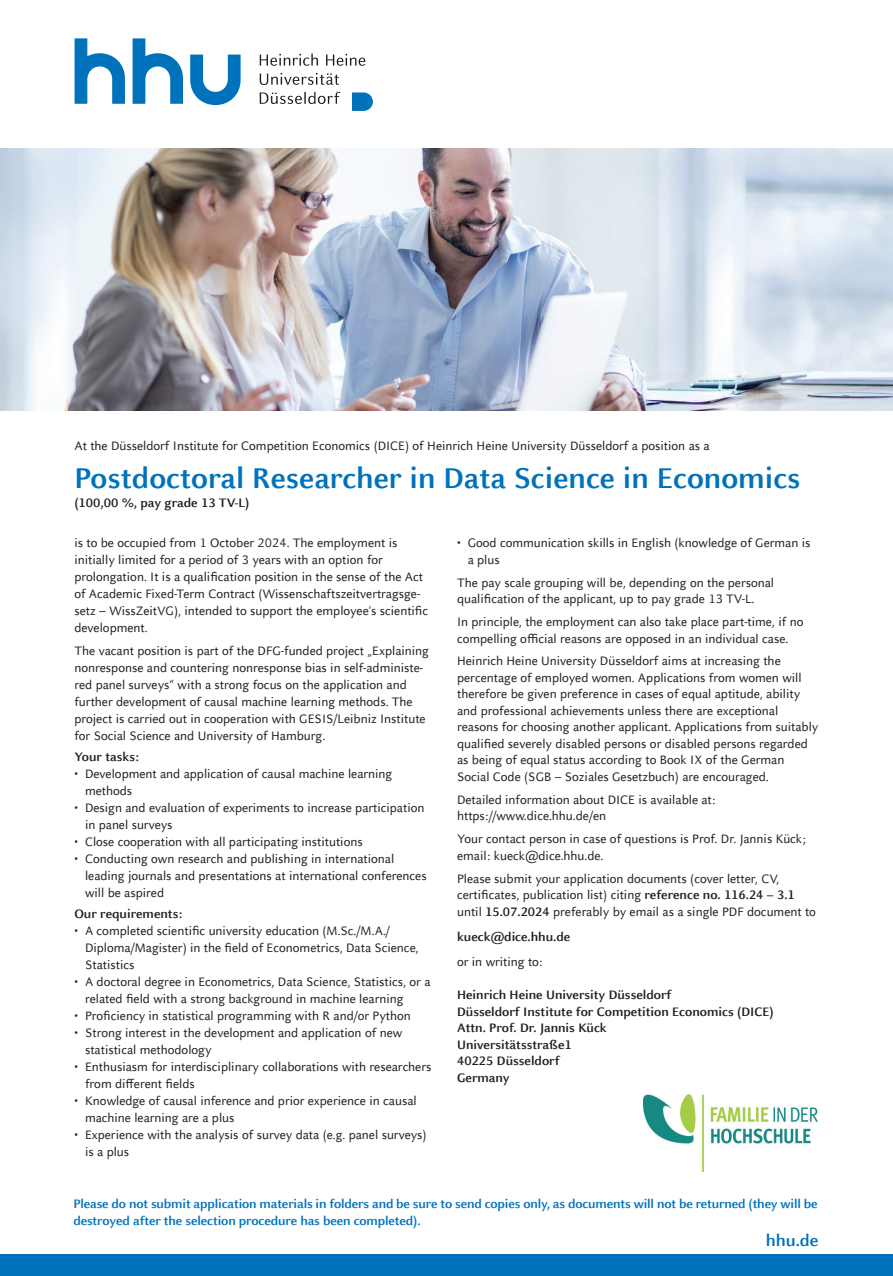
<style>
.page{position:relative;width:893px;height:1276px;background:#fff}
.page>*{position:absolute;margin:0;border:0;box-sizing:border-box;transform-origin:0 0}
.t1{font:700 31.5px "Celeste Sans Offc";color:#0072bc}
.t2{font:700 18px "Celeste Sans Offc";color:#0072bc}
.t3{font:13.5px/17px "Celeste Sans Offc";color:#231f20}
.t4{font:700 13.5px/16.5px "Celeste Sans Offc";color:#231f20}
.t5{font:700 13.5px/16.5px "Celeste Sans Offc";letter-spacing:-.01em;color:#0072bc}
.s1{font-weight:700}
</style>
<div class="page">
<svg style="left:190px;top:55px;width:51px;height:50px"></svg>
<svg style="left:75px;top:38px;width:50px;height:66px"></svg>
<svg style="left:133px;top:38px;width:50px;height:66px"></svg>
<svg style="left:260px;top:92px;width:80px;height:12px"></svg>
<svg style="left:260px;top:73px;width:79px;height:12px"></svg>
<svg style="left:260px;top:54px;width:105px;height:12px"></svg>
<svg style="left:352px;top:92px;width:21px;height:19px"></svg>
<div style="left:0;top:1254px;width:893px;height:22px;background:#0072bc"></div>
<img style="left:0;top:149px;width:893px;height:261px">
<img style="left:643px;top:1094px;width:174px;height:77px">
<p class="t3" style="left:74px;top:437px;width:637px">At the Düsseldorf Institute for Competition Economics (DICE) of Heinrich Heine University Düsseldorf a position as a</p>
<h1 class="t1" style="left:74px;top:460px;width:728px">Postdoctoral Researcher in Data Science in Economics</h1>
<p class="t4" style="left:74px;top:495px;width:176px">(100,00 %, pay grade 13 TV-L)</p>
<p class="t3" style="left:74px;top:534px;width:355px">is to be occupied from 1 October 2024. The employment is initially limited for a period of 3 years with an option for prolongation. It is a qualification position in the sense of the Act of Academic Fixed-Term Contract (Wissenschaftszeitvertragsge&shy;setz – WissZeitVG), intended to support the employee‘s scientific development.</p>
<p class="t3" style="left:74px;top:642px;width:356px">The vacant position is part of the DFG-funded project „Explaining nonresponse and countering nonresponse bias in self-administe&shy;red panel surveys“ with a strong focus on the application and further development of causal machine learning methods. The project is carried out in cooperation with GESIS/Leibniz Institute for Social Science and University of Hamburg.</p>
<p class="t4" style="left:74px;top:749px;width:66px">Your tasks:</p>
<p class="t3" style="left:85px;top:765px;width:309px;text-indent:-11px">• Development and application of causal machine learning methods</p>
<p class="t3" style="left:85px;top:799px;width:341px;text-indent:-11px">• Design and evaluation of experiments to increase participation in panel surveys</p>
<p class="t3" style="left:74px;top:833px;width:290px">• Close cooperation with all participating institutions</p>
<p class="t3" style="left:85px;top:850px;width:343px;text-indent:-11px">• Conducting own research and publishing in international leading journals and presentations at international conferences will be aspired</p>
<p class="t4" style="left:74px;top:905px;width:109px">Our requirements:</p>
<p class="t3" style="left:85px;top:922px;width:335px;text-indent:-11px">• A completed scientific university education (M.Sc./M.A./<br>Diploma/Magister) in the field of Econometrics, Data Science,<br>Statistics</p>
<p class="t3" style="left:85px;top:973px;width:347px;text-indent:-11px">• A doctoral degree in Econometrics, Data Science, Statistics, or a related field with a strong background in machine learning</p>
<p class="t3" style="left:74px;top:1007px;width:338px">• Proficiency in statistical programming with R and/or Python</p>
<p class="t3" style="left:85px;top:1024px;width:319px;text-indent:-11px">• Strong interest in the development and application of new statistical methodology</p>
<p class="t3" style="left:85px;top:1058px;width:348px;text-indent:-11px">• Enthusiasm for interdisciplinary collaborations with researchers from different fields</p>
<p class="t3" style="left:85px;top:1092px;width:333px;text-indent:-11px">• Knowledge of causal inference and prior experience in causal machine learning are a plus</p>
<p class="t3" style="left:85px;top:1126px;width:343px;text-indent:-11px">• Experience with the analysis of survey data (e.g. panel surveys) is a plus</p>
<p class="t3" style="left:468px;top:535px;width:344px;line-height:16.5px;text-indent:-11px">• Good communication skills in English (knowledge of German is a plus</p>
<p class="t3" style="left:457px;top:574px;width:318px;line-height:16.5px">The pay scale grouping will be, depending on the personal qualification of the applicant, up to pay grade 13 TV-L.</p>
<p class="t3" style="left:457px;top:613px;width:348px;line-height:16.5px">In principle, the employment can also take place part-time, if no compelling official reasons are opposed in an individual case.</p>
<p class="t3" style="left:457px;top:653px;width:363px;line-height:16.5px">Heinrich Heine University Düsseldorf aims at increasing the percentage of employed women. Applications from women will therefore be given preference in cases of equal aptitude, ability and professional achievements unless there are exceptional reasons for choosing another applicant. Applications from suitably qualified severely disabled persons or disabled persons regarded as being of equal status according to Book IX of the German Social Code (SGB – Soziales Gesetzbuch) are encouraged.</p>
<p class="t3" style="left:457px;top:791px;width:260px;line-height:16.5px">Detailed information about DICE is available at: https://www.dice.hhu.de/en</p>
<p class="t3" style="left:457px;top:831px;width:350px;line-height:16.5px">Your contact person in case of questions is Prof. Dr. Jannis Kück; email: kueck@dice.hhu.de.</p>
<p class="t3" style="left:457px;top:870px;width:360px;line-height:16.5px">Please submit your application documents (cover letter, CV, certificates, publication list) citing <span class="s1">reference no. 116.24 – 3.1 </span>until <span class="s1">15.07.2024</span> preferably by email as a single PDF document to</p>
<p class="t4" style="left:457px;top:928px;width:115px">kueck@dice.hhu.de</p>
<p class="t3" style="left:457px;top:953px;width:87px">or in writing to:</p>
<p class="t4" style="left:457px;top:986px;width:318px">Heinrich Heine University Düsseldorf<br>Düsseldorf Institute for Competition Economics (DICE)<br>Attn. Prof. Dr. Jannis Kück<br>Universitätsstraße1<br>40225 Düsseldorf<br>Germany</p>
<p class="t5" style="left:73px;top:1196px;width:746px">Please do not submit application materials in folders and be sure to send copies only, as documents will not be returned (they will be destroyed after the selection procedure has been completed).</p>
<h2 class="t2" style="left:766px;top:1230px;width:54px">hhu.de</h2>
</div>
